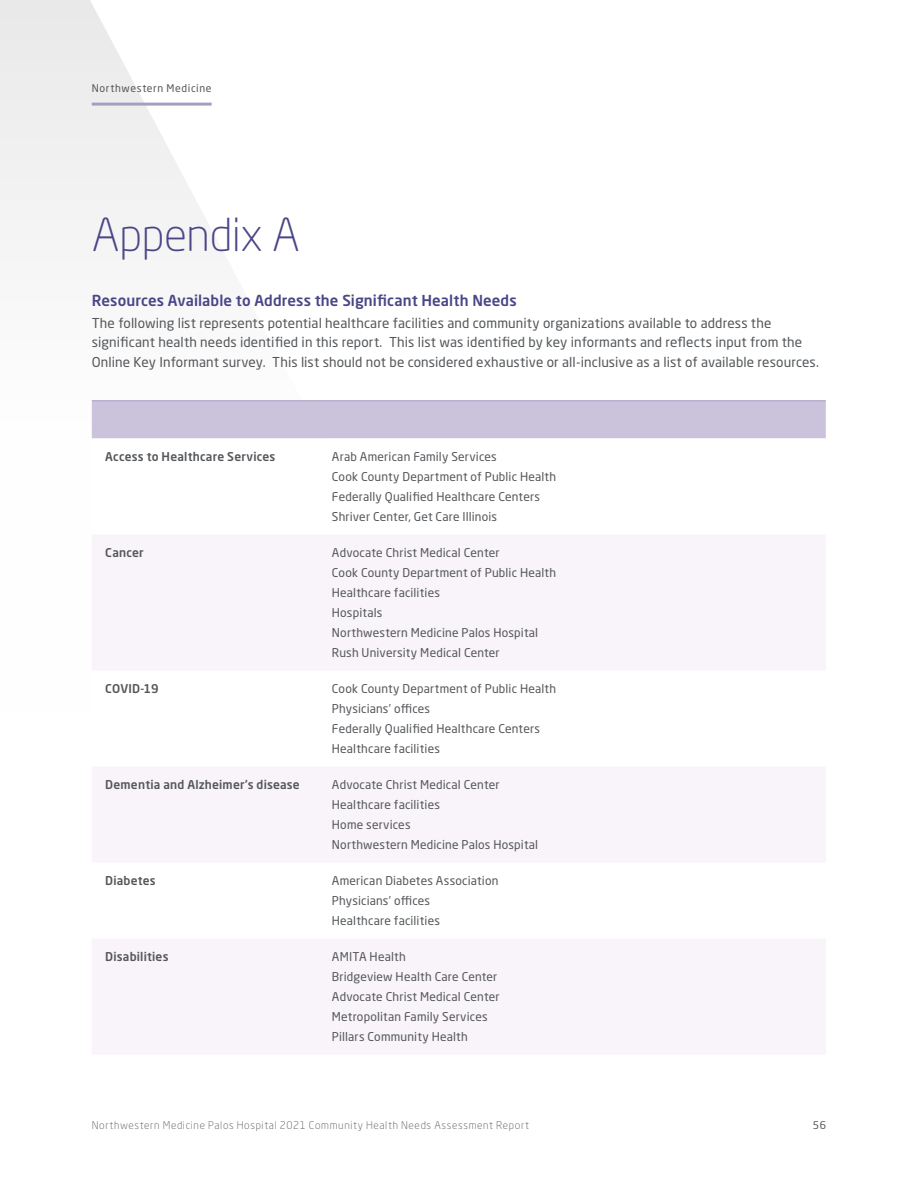
<style>
.page{position:relative;width:918px;height:1188px;background:#fff}
.page>*{position:absolute;margin:0;border:0;box-sizing:border-box;transform-origin:0 0}
._0_-_NM_-_Section_He{font:300 45px "Neo Sans Pro";letter-spacing:-.01em;color:#4a4687}
._1_-_Level_1_Subhead{font:500 15px "Neo Sans Pro";letter-spacing:.005em;color:#4a4687}
.NM_-_Body_Copy{font:13.5px/19.5px "Neo Sans Pro";letter-spacing:.005em;color:#54575a}
.NM_-_Table_Text_less{font:12px "Neo Sans Pro";letter-spacing:.015em;color:#54575a}
.NM_-_Table_Text_less-2{font:500 12px "Neo Sans Pro";letter-spacing:.015em;color:#54575a}
.t1{font:300 10.5px "Neo Sans Pro";letter-spacing:.06em;color:#54575a}
.t2{font:10.5px "Neo Sans Pro";letter-spacing:.06em;color:#54575a}
</style>
<div class="page">
<svg style="left:0;top:0;width:217px;height:438px;fill:#f7f6f7"></svg>
<hr style="left:92px;top:103px;width:120px;height:3px;background:#a59dc2">
<div style="left:92px;top:401px;width:734px;height:37px;background:#cac3db"></div>
<svg style="left:92px;top:535px;width:733px;height:519px;fill:#f8f4f9"></svg>
<hr style="left:92px;top:400px;width:226px;height:1px;background:#a59dc2">
<hr style="left:318px;top:400px;width:508px;height:1px;background:#a59dc2">
<p class="t2" style="left:92px;top:82px;width:121px">Northwestern Medicine</p>
<p class="_0_-_NM_-_Section_He" style="left:92px;top:208px;width:210px">Appendix A</p>
<p class="_1_-_Level_1_Subhead" style="left:92px;top:291px;width:426px">Resources Available to Address the Significant Health Needs</p>
<p class="NM_-_Body_Copy" style="left:92px;top:313px;width:727px">The following list represents potential healthcare facilities and community organizations available to address the significant health needs identified in this report. This list was identified by key informants and reflects input from the<br>Online Key Informant survey. This list should not be considered exhaustive or all-inclusive as a list of available resources.</p>
<p class="NM_-_Table_Text_less-2" style="left:105px;top:449px;width:172px">Access to Healthcare Services</p>
<p class="NM_-_Table_Text_less" style="left:332px;top:449px;width:166px">Arab American Family Services</p>
<p class="NM_-_Table_Text_less" style="left:332px;top:469px;width:226px">Cook County Department of Public Health</p>
<p class="NM_-_Table_Text_less" style="left:332px;top:489px;width:210px">Federally Qualified Healthcare Centers</p>
<p class="NM_-_Table_Text_less" style="left:332px;top:509px;width:167px">Shriver Center, Get Care Illinois</p>
<p class="NM_-_Table_Text_less-2" style="left:105px;top:545px;width:40px">Cancer</p>
<p class="NM_-_Table_Text_less" style="left:332px;top:545px;width:169px">Advocate Christ Medical Center</p>
<p class="NM_-_Table_Text_less" style="left:332px;top:565px;width:226px">Cook County Department of Public Health</p>
<p class="NM_-_Table_Text_less" style="left:332px;top:585px;width:110px">Healthcare facilities</p>
<p class="NM_-_Table_Text_less" style="left:332px;top:605px;width:52px">Hospitals</p>
<p class="NM_-_Table_Text_less" style="left:332px;top:625px;width:208px">Northwestern Medicine Palos Hospital</p>
<p class="NM_-_Table_Text_less" style="left:332px;top:645px;width:169px">Rush University Medical Center</p>
<p class="NM_-_Table_Text_less-2" style="left:105px;top:681px;width:55px">COVID-19</p>
<p class="NM_-_Table_Text_less" style="left:332px;top:681px;width:226px">Cook County Department of Public Health</p>
<p class="NM_-_Table_Text_less" style="left:332px;top:701px;width:100px">Physicians’ offices</p>
<p class="NM_-_Table_Text_less" style="left:332px;top:721px;width:210px">Federally Qualified Healthcare Centers</p>
<p class="NM_-_Table_Text_less" style="left:332px;top:741px;width:110px">Healthcare facilities</p>
<p class="NM_-_Table_Text_less-2" style="left:105px;top:777px;width:196px">Dementia and Alzheimer’s disease</p>
<p class="NM_-_Table_Text_less" style="left:332px;top:777px;width:169px">Advocate Christ Medical Center</p>
<p class="NM_-_Table_Text_less" style="left:332px;top:797px;width:110px">Healthcare facilities</p>
<p class="NM_-_Table_Text_less" style="left:332px;top:817px;width:80px">Home services</p>
<p class="NM_-_Table_Text_less" style="left:332px;top:837px;width:208px">Northwestern Medicine Palos Hospital</p>
<p class="NM_-_Table_Text_less-2" style="left:105px;top:873px;width:52px">Diabetes</p>
<p class="NM_-_Table_Text_less" style="left:332px;top:873px;width:168px">American Diabetes Association</p>
<p class="NM_-_Table_Text_less" style="left:332px;top:893px;width:100px">Physicians’ offices</p>
<p class="NM_-_Table_Text_less" style="left:332px;top:913px;width:110px">Healthcare facilities</p>
<p class="NM_-_Table_Text_less-2" style="left:105px;top:949px;width:65px">Disabilities</p>
<p class="NM_-_Table_Text_less" style="left:332px;top:949px;width:75px">AMITA Health</p>
<p class="NM_-_Table_Text_less" style="left:332px;top:969px;width:167px">Bridgeview Health Care Center</p>
<p class="NM_-_Table_Text_less" style="left:332px;top:989px;width:169px">Advocate Christ Medical Center</p>
<p class="NM_-_Table_Text_less" style="left:332px;top:1009px;width:157px">Metropolitan Family Services</p>
<p class="NM_-_Table_Text_less" style="left:332px;top:1029px;width:137px">Pillars Community Health</p>
<p class="t1" style="left:92px;top:1118px;width:439px">Northwestern Medicine Palos Hospital 2021 Community Health Needs Assessment Report</p>
<p class="t2" style="left:813px;top:1118px;width:15px">56</p>
</div>
